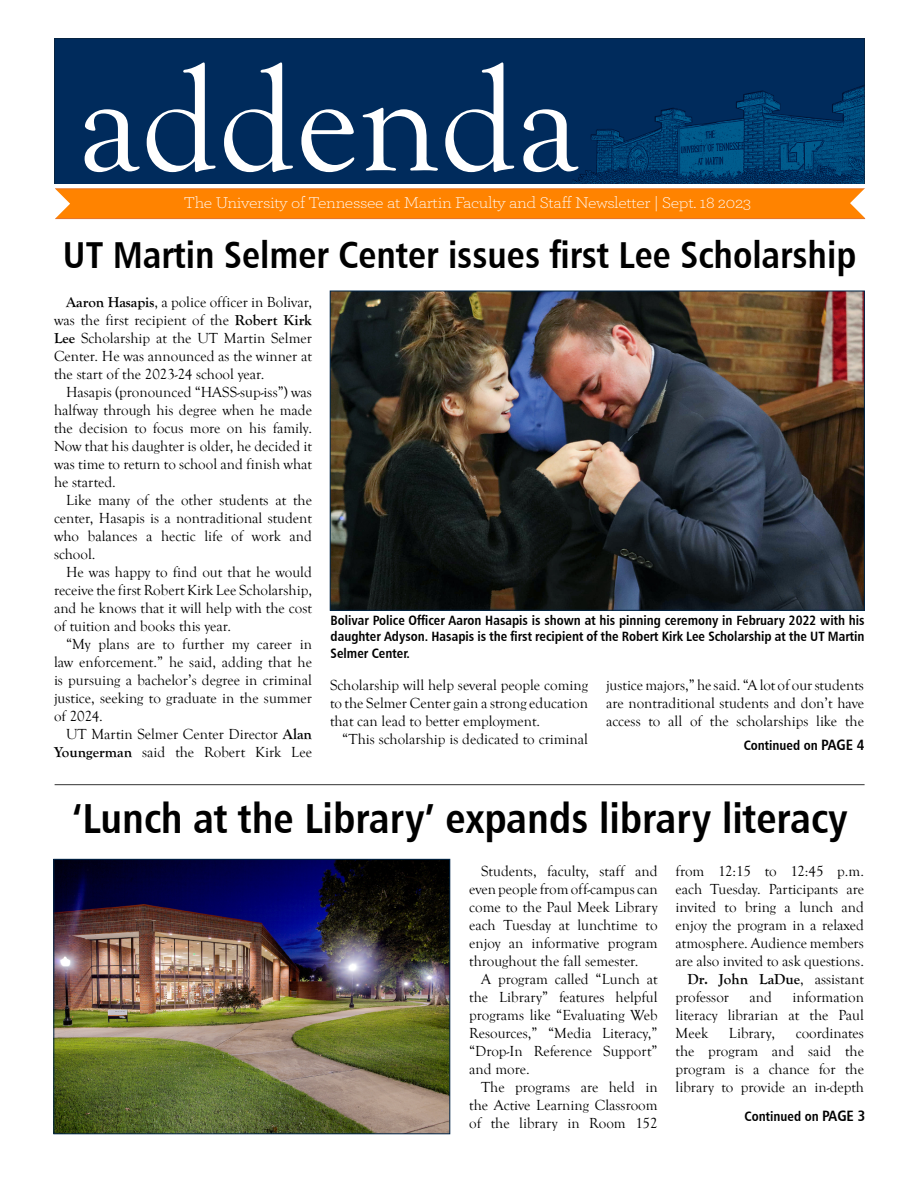
<style>
.page{position:relative;width:918px;height:1188px;background:#fff}
.page>*{position:absolute;margin:0;border:0;box-sizing:border-box;transform-origin:0 0}
.t1{font:148.5px "Goudy Old Style T";color:#fff}
.t2{font:42px "Humanist 777 BT Bold Condensed B";color:#000}
.t3{font:37.5px "Humanist 777 BT Bold Condensed B";color:#000}
.t4{font:300 16.35px "Archer";letter-spacing:-.02em;color:#fff;scale:1.1 1}
.t5{font:15px/18px "Goudy Old Style T";color:#000;text-align:justify}
.t6{font:700 15px "Goudy Old Style T";color:#000}
.t7{font:13.5px/16.2px "Humanist 777 BT Bold Condensed B";color:#000;text-align:justify}
.s1{font-weight:700}
.s2{font-size:15px}
.s3{font-weight:400}
</style>
<div class="page">
<div style="left:55px;top:39px;width:809px;height:145px;background:#002b5c"></div>
<img style="left:573px;top:82px;width:292px;height:102px">
<div style="left:55px;top:188px;width:810px;height:31px;background:#ff8300;border:1px solid #e37128"></div>
<svg style="left:54px;top:179px;width:16px;height:41px"></svg>
<svg style="left:850px;top:180px;width:16px;height:40px"></svg>
<img style="left:332px;top:293px;width:531px;height:315px">
<hr style="left:55px;top:784px;width:810px;height:1px;background:#000">
<img style="left:56px;top:861px;width:392px;height:271px">
<div style="left:54px;top:859px;width:396px;height:275px;border:1px solid #002649"></div>
<h1 class="t1" style="left:78px;top:40px;width:503px">addenda</h1>
<p class="t4" style="left:184px;top:192px;width:517px">The University of Tennessee at Martin Faculty and Staff Newsletter | Sept. 18 2023</p>
<h3 class="t3" style="left:63px;top:232px;width:795px">UT Martin Selmer Center issues first Lee Scholarship</h3>
<p class="t5" style="left:54px;top:294px;width:260px;text-indent:12px"><span class="s1">Aaron Hasapis</span>, a police officer in Bolivar, was the first recipient of the <span class="s1">Robert Kirk Lee</span> Scholarship at the UT Martin Selmer Center. He was announced as the winner at the start of the 2023-24 school year.</p>
<p class="t5" style="left:54px;top:384px;width:260px;text-indent:12px">Hasapis (pronounced “HASS-sup-iss”) was halfway through his degree when he made the decision to focus more on his family.<br>Now that his daughter is older, he decided it was time to return to school and finish what he started.</p>
<p class="t5" style="left:54px;top:492px;width:260px;text-indent:12px">Like many of the other students at the center, Hasapis is a nontraditional student who balances a hectic life of work and school.</p>
<p class="t5" style="left:54px;top:564px;width:260px;text-indent:12px">He was happy to find out that he would receive the first Robert Kirk Lee Scholarship, and he knows that it will help with the cost of tuition and books this year.</p>
<p class="t5" style="left:54px;top:636px;width:260px;text-indent:12px">“My plans are to further my career in law enforcement.” he said, adding that he is pursuing a bachelor’s degree in criminal justice, seeking to graduate in the summer of 2024.</p>
<p class="t5" style="left:54px;top:726px;width:259px;text-align:right">UT Martin Selmer Center Director <span class="s1">Alan<br>Youngerman</span> said the Robert Kirk Lee</p>
<p class="t7" style="left:331px;top:612px;width:536px">Bolivar Police Officer Aaron Hasapis is shown at his pinning ceremony in February 2022 with his daughter Adyson. Hasapis is the first recipient of the Robert Kirk Lee Scholarship at the UT Martin Selmer Center.</p>
<p class="t5" style="left:606px;top:676px;width:259px">justice majors,” he said. “A lot of our students are nontraditional students and don’t have access to all of the scholarships like the</p>
<p class="t5" style="left:330px;top:676px;width:260px">Scholarship will help several people coming to the Selmer Center gain a strong education that can lead to better employment.</p>
<p class="t5" style="left:342px;top:730px;width:248px">“This scholarship is dedicated to criminal</p>
<p class="t7" style="left:744px;top:737px;width:122px">Continued on <span class="s2">PAGE 4</span></p>
<h2 class="t2" style="left:72px;top:792px;width:777px">‘Lunch at the Library’ expands library literacy</h2>
<p class="t5" style="left:469px;top:862px;width:190px;text-indent:12px">Students, faculty, staff and even people from off-campus can come to the Paul Meek Library each Tuesday at lunchtime to enjoy an informative program throughout the fall semester.</p>
<p class="t5" style="left:469px;top:970px;width:190px;text-indent:12px">A program called “Lunch at the Library” features helpful programs like “Evaluating Web Resources,” “Media Literacy,” “Drop-In Reference Support” and more.</p>
<p class="t5" style="left:469px;top:1078px;width:190px;text-indent:12px">The programs are held in the Active Learning Classroom of the library in Room 152</p>
<p class="t5" style="left:676px;top:862px;width:190px">from 12:15 to 12:45 p.m.</p>
<p class="t5" style="left:676px;top:880px;width:190px">each Tuesday. Participants are</p>
<p class="t5" style="left:676px;top:898px;width:190px">invited to bring a lunch and</p>
<p class="t5" style="left:676px;top:916px;width:190px">enjoy the program in a relaxed</p>
<p class="t5" style="left:676px;top:934px;width:190px">atmosphere. Audience members</p>
<p class="t5" style="left:676px;top:952px;width:190px">are also invited to ask questions.</p>
<p class="t6" style="left:688px;top:971px;width:178px">Dr. John LaDue<span class="s3">, assistant</span></p>
<p class="t5" style="left:676px;top:988px;width:55px">professor</p>
<p class="t5" style="left:750px;top:988px;width:24px">and</p>
<p class="t5" style="left:676px;top:988px;width:190px;text-indent:117px">information literacy librarian at the Paul Meek</p>
<p class="t5" style="left:676px;top:1024px;width:190px;text-indent:120px">coordinates the program and said the program is a chance for the library to provide an in-depth</p>
<p class="t7" style="left:745px;top:1108px;width:122px">Continued on <span class="s2">PAGE 3</span></p>
<p class="t5" style="left:729px;top:1024px;width:48px">Library,</p>
</div>
